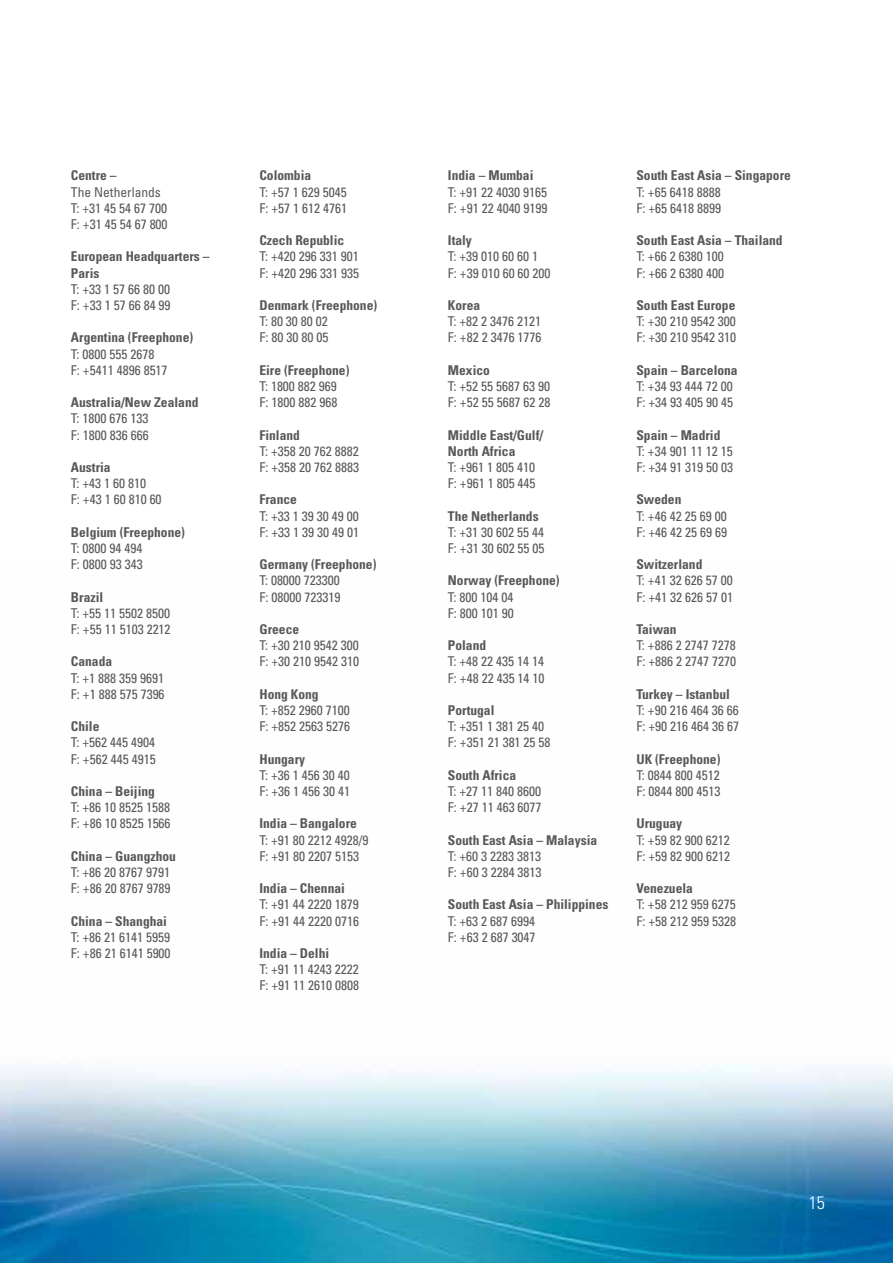
<style>
.page{position:relative;width:893px;height:1263px;background:#fff}
.page>*{position:absolute;margin:0;border:0;box-sizing:border-box;transform-origin:0 0}
.t1{font:300 condensed 18px "Univers";color:#fff}
.t2{font:condensed 13.5px/16.2px "Univers";color:#58585a}
.t3{font:700 condensed 13.5px/16.2px "Univers";color:#58585a}
</style>
<div class="page">
<img style="left:0;top:1065px;width:893px;height:198px">
<p class="t3" style="left:71px;top:167px;width:47px">Centre –</p>
<p class="t2" style="left:71px;top:183px;width:98px">The Netherlands<br>T: +31 45 54 67 700<br>F: +31 45 54 67 800</p>
<p class="t3" style="left:71px;top:248px;width:140px">European Headquarters –<br>Paris</p>
<p class="t2" style="left:71px;top:281px;width:101px">T: +33 1 57 66 80 00<br>F: +33 1 57 66 84 99</p>
<p class="t3" style="left:71px;top:329px;width:124px">Argentina (Freephone)</p>
<p class="t2" style="left:71px;top:345px;width:98px">T: 0800 555 2678<br>F: +5411 4896 8517</p>
<p class="t3" style="left:71px;top:394px;width:129px">Australia/New Zealand</p>
<p class="t2" style="left:71px;top:410px;width:79px">T: 1800 676 133<br>F: 1800 836 666</p>
<p class="t3" style="left:71px;top:459px;width:41px">Austria</p>
<p class="t2" style="left:71px;top:475px;width:92px">T: +43 1 60 810<br>F: +43 1 60 810 60</p>
<p class="t3" style="left:71px;top:524px;width:115px">Belgium (Freephone)</p>
<p class="t2" style="left:71px;top:540px;width:73px">T: 0800 94 494<br>F: 0800 93 343</p>
<p class="t3" style="left:71px;top:589px;width:34px">Brazil</p>
<p class="t2" style="left:71px;top:605px;width:101px">T: +55 11 5502 8500<br>F: +55 11 5103 2212</p>
<p class="t3" style="left:71px;top:653px;width:43px">Canada</p>
<p class="t2" style="left:71px;top:669px;width:95px">T: +1 888 359 9691<br>F: +1 888 575 7396</p>
<p class="t3" style="left:71px;top:718px;width:30px">Chile</p>
<p class="t2" style="left:71px;top:734px;width:86px">T: +562 445 4904<br>F: +562 445 4915</p>
<p class="t3" style="left:71px;top:783px;width:86px">China – Beijing</p>
<p class="t2" style="left:71px;top:799px;width:101px">T: +86 10 8525 1588<br>F: +86 10 8525 1566</p>
<p class="t3" style="left:71px;top:848px;width:107px">China – Guangzhou</p>
<p class="t2" style="left:71px;top:864px;width:101px">T: +86 20 8767 9791<br>F: +86 20 8767 9789</p>
<p class="t3" style="left:71px;top:913px;width:98px">China – Shanghai</p>
<p class="t2" style="left:71px;top:929px;width:101px">T: +86 21 6141 5959<br>F: +86 21 6141 5900</p>
<p class="t3" style="left:259px;top:167px;width:53px">Colombia</p>
<p class="t2" style="left:259px;top:183px;width:89px">T: +57 1 629 5045<br>F: +57 1 612 4761</p>
<p class="t3" style="left:259px;top:232px;width:86px">Czech Republic</p>
<p class="t2" style="left:259px;top:248px;width:101px">T: +420 296 331 901<br>F: +420 296 331 935</p>
<p class="t3" style="left:259px;top:297px;width:119px">Denmark (Freephone)</p>
<p class="t2" style="left:259px;top:313px;width:70px">T: 80 30 80 02<br>F: 80 30 80 05</p>
<p class="t3" style="left:259px;top:362px;width:91px">Eire (Freephone)</p>
<p class="t2" style="left:259px;top:378px;width:79px">T: 1800 882 969<br>F: 1800 882 968</p>
<p class="t3" style="left:259px;top:427px;width:42px">Finland</p>
<p class="t2" style="left:259px;top:443px;width:101px">T: +358 20 762 8882<br>F: +358 20 762 8883</p>
<p class="t3" style="left:259px;top:491px;width:39px">France</p>
<p class="t2" style="left:259px;top:507px;width:101px">T: +33 1 39 30 49 00<br>F: +33 1 39 30 49 01</p>
<p class="t3" style="left:259px;top:556px;width:118px">Germany (Freephone)</p>
<p class="t2" style="left:259px;top:572px;width:82px">T: 08000 723300<br>F: 08000 723319</p>
<p class="t3" style="left:259px;top:621px;width:41px">Greece</p>
<p class="t2" style="left:259px;top:637px;width:101px">T: +30 210 9542 300<br>F: +30 210 9542 310</p>
<p class="t3" style="left:259px;top:686px;width:61px">Hong Kong</p>
<p class="t2" style="left:259px;top:702px;width:92px">T: +852 2960 7100<br>F: +852 2563 5276</p>
<p class="t3" style="left:259px;top:751px;width:47px">Hungary</p>
<p class="t2" style="left:259px;top:767px;width:92px">T: +36 1 456 30 40<br>F: +36 1 456 30 41</p>
<p class="t3" style="left:259px;top:815px;width:99px">India – Bangalore</p>
<p class="t2" style="left:259px;top:831px;width:110px">T: +91 80 2212 4928/9<br>F: +91 80 2207 5153</p>
<p class="t3" style="left:259px;top:880px;width:87px">India – Chennai</p>
<p class="t2" style="left:259px;top:896px;width:101px">T: +91 44 2220 1879<br>F: +91 44 2220 0716</p>
<p class="t3" style="left:259px;top:945px;width:71px">India – Delhi</p>
<p class="t2" style="left:259px;top:961px;width:101px">T: +91 11 4243 2222<br>F: +91 11 2610 0808</p>
<p class="t3" style="left:448px;top:167px;width:87px">India – Mumbai</p>
<p class="t2" style="left:448px;top:183px;width:101px">T: +91 22 4030 9165<br>F: +91 22 4040 9199</p>
<p class="t3" style="left:448px;top:232px;width:26px">Italy</p>
<p class="t2" style="left:448px;top:248px;width:104px">T: +39 010 60 60 1<br>F: +39 010 60 60 200</p>
<p class="t3" style="left:448px;top:297px;width:34px">Korea</p>
<p class="t2" style="left:448px;top:313px;width:95px">T: +82 2 3476 2121<br>F: +82 2 3476 1776</p>
<p class="t3" style="left:448px;top:362px;width:43px">Mexico</p>
<p class="t2" style="left:448px;top:378px;width:104px">T: +52 55 5687 63 90<br>F: +52 55 5687 62 28</p>
<p class="t3" style="left:448px;top:427px;width:97px">Middle East/Gulf/<br>North Africa</p>
<p class="t2" style="left:448px;top:459px;width:89px">T: +961 1 805 410<br>F: +961 1 805 445</p>
<p class="t3" style="left:448px;top:508px;width:92px">The Netherlands</p>
<p class="t2" style="left:448px;top:524px;width:98px">T: +31 30 602 55 44<br>F: +31 30 602 55 05</p>
<p class="t3" style="left:448px;top:572px;width:113px">Norway (Freephone)</p>
<p class="t2" style="left:448px;top:588px;width:67px">T: 800 104 04<br>F: 800 101 90</p>
<p class="t3" style="left:448px;top:637px;width:40px">Poland</p>
<p class="t2" style="left:448px;top:653px;width:98px">T: +48 22 435 14 14<br>F: +48 22 435 14 10</p>
<p class="t3" style="left:448px;top:702px;width:48px">Portugal</p>
<p class="t2" style="left:448px;top:718px;width:104px">T: +351 1 381 25 40<br>F: +351 21 381 25 58</p>
<p class="t3" style="left:448px;top:767px;width:70px">South Africa</p>
<p class="t2" style="left:448px;top:783px;width:95px">T: +27 11 840 8600<br>F: +27 11 463 6077</p>
<p class="t3" style="left:448px;top:832px;width:151px">South East Asia – Malaysia</p>
<p class="t2" style="left:448px;top:848px;width:95px">T: +60 3 2283 3813<br>F: +60 3 2284 3813</p>
<p class="t3" style="left:448px;top:896px;width:162px">South East Asia – Philippines</p>
<p class="t2" style="left:448px;top:912px;width:89px">T: +63 2 687 6994<br>F: +63 2 687 3047</p>
<p class="t3" style="left:636px;top:167px;width:156px">South East Asia – Singapore</p>
<p class="t2" style="left:636px;top:183px;width:86px">T: +65 6418 8888<br>F: +65 6418 8899</p>
<p class="t3" style="left:636px;top:232px;width:148px">South East Asia – Thailand</p>
<p class="t2" style="left:636px;top:248px;width:89px">T: +66 2 6380 100<br>F: +66 2 6380 400</p>
<p class="t3" style="left:636px;top:297px;width:100px">South East Europe</p>
<p class="t2" style="left:636px;top:313px;width:101px">T: +30 210 9542 300<br>F: +30 210 9542 310</p>
<p class="t3" style="left:636px;top:362px;width:103px">Spain – Barcelona</p>
<p class="t2" style="left:636px;top:378px;width:98px">T: +34 93 444 72 00<br>F: +34 93 405 90 45</p>
<p class="t3" style="left:636px;top:427px;width:85px">Spain – Madrid</p>
<p class="t2" style="left:636px;top:443px;width:98px">T: +34 901 11 12 15<br>F: +34 91 319 50 03</p>
<p class="t3" style="left:636px;top:491px;width:47px">Sweden</p>
<p class="t2" style="left:636px;top:507px;width:92px">T: +46 42 25 69 00<br>F: +46 42 25 69 69</p>
<p class="t3" style="left:636px;top:556px;width:68px">Switzerland</p>
<p class="t2" style="left:636px;top:572px;width:98px">T: +41 32 626 57 00<br>F: +41 32 626 57 01</p>
<p class="t3" style="left:636px;top:621px;width:42px">Taiwan</p>
<p class="t2" style="left:636px;top:637px;width:101px">T: +886 2 2747 7278<br>F: +886 2 2747 7270</p>
<p class="t3" style="left:636px;top:686px;width:95px">Turkey – Istanbul</p>
<p class="t2" style="left:636px;top:702px;width:104px">T: +90 216 464 36 66<br>F: +90 216 464 36 67</p>
<p class="t3" style="left:636px;top:751px;width:85px">UK (Freephone)</p>
<p class="t2" style="left:636px;top:767px;width:85px">T: 0844 800 4512<br>F: 0844 800 4513</p>
<p class="t3" style="left:636px;top:815px;width:47px">Uruguay</p>
<p class="t2" style="left:636px;top:831px;width:95px">T: +59 82 900 6212<br>F: +59 82 900 6212</p>
<p class="t3" style="left:636px;top:880px;width:58px">Venezuela</p>
<p class="t2" style="left:636px;top:896px;width:101px">T: +58 212 959 6275<br>F: +58 212 959 5328</p>
<h1 class="t1" style="left:809px;top:1192px;width:17px">15</h1>
</div>
